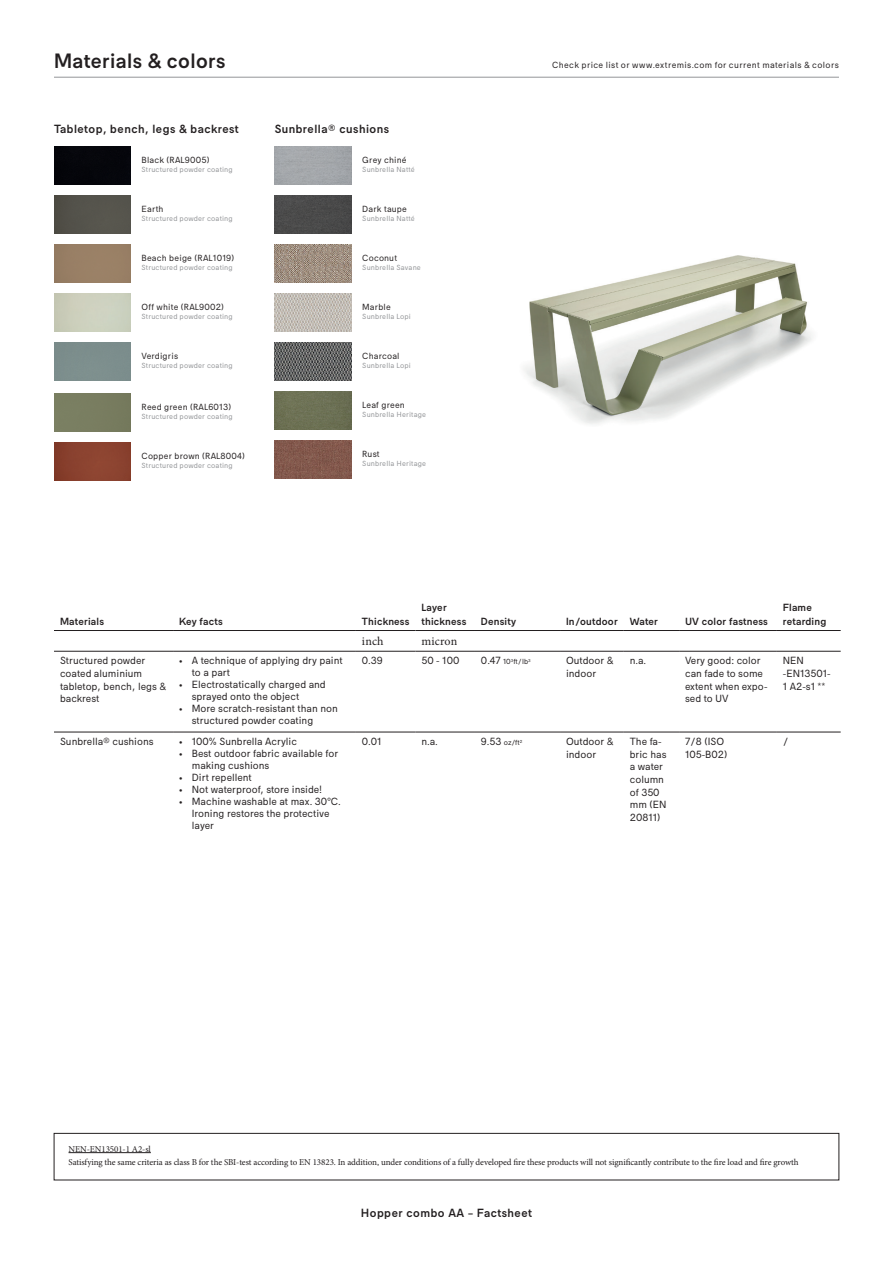
<style>
.page{position:relative;width:893px;height:1263px;background:#fff}
.page>*{position:absolute;margin:0;border:0;box-sizing:border-box;transform-origin:0 0}
.t1{font:500 21px "Extremis Compakt";letter-spacing:.02em;color:#231f20}
.t2{font:500 12px "Extremis Compakt";letter-spacing:.04em;color:#231f20}
.t3{font:12px "Minion Pro";letter-spacing:.01em;color:#231f20}
.t4{font:10.5px/12.6px "Extremis Compakt";color:#231f20}
.t5{font:500 10.5px/13.5px "Extremis Compakt";letter-spacing:.02em;color:#231f20}
.t6{font:9px/13.5px "Minion Pro";letter-spacing:-.01em;color:#231f20}
.t7{font:9px "Extremis Compakt";letter-spacing:.02em;color:#231f20}
.t8{font:9px "Extremis Compakt";letter-spacing:.045em;color:#231f20}
.t9{font:7.5px "Extremis Compakt";letter-spacing:.02em;color:#939598}
.t10{font:7.5px "Extremis Compakt";color:#231f20}
.s1{font-size:10.5px}
</style>
<div class="page">
<hr style="left:54px;top:77px;width:785px;height:1px;background:#939598">
<hr style="left:69px;top:1152px;width:82px;height:1px;background:#231f20">
<img style="left:524px;top:255px;width:288px;height:169px">
<div style="left:54px;top:1133px;width:785px;height:47px;border:1px solid #231f20"></div>
<hr style="left:54px;top:630px;width:119px;height:1px;background:#231f20">
<hr style="left:173px;top:630px;width:183px;height:1px;background:#231f20">
<hr style="left:356px;top:630px;width:59px;height:1px;background:#231f20">
<hr style="left:415px;top:630px;width:60px;height:1px;background:#231f20">
<hr style="left:475px;top:630px;width:85px;height:1px;background:#231f20">
<hr style="left:560px;top:630px;width:64px;height:1px;background:#231f20">
<hr style="left:624px;top:630px;width:55px;height:1px;background:#231f20">
<hr style="left:679px;top:630px;width:98px;height:1px;background:#231f20">
<hr style="left:777px;top:630px;width:64px;height:1px;background:#231f20">
<hr style="left:54px;top:651px;width:119px;height:1px;background:#231f20">
<hr style="left:173px;top:651px;width:183px;height:1px;background:#231f20">
<hr style="left:356px;top:651px;width:59px;height:1px;background:#231f20">
<hr style="left:415px;top:651px;width:60px;height:1px;background:#231f20">
<hr style="left:560px;top:651px;width:64px;height:1px;background:#231f20">
<hr style="left:624px;top:651px;width:55px;height:1px;background:#231f20">
<hr style="left:679px;top:651px;width:98px;height:1px;background:#231f20">
<hr style="left:777px;top:651px;width:64px;height:1px;background:#231f20">
<hr style="left:475px;top:651px;width:85px;height:1px;background:#231f20">
<hr style="left:54px;top:732px;width:119px;height:1px;background:#231f20">
<hr style="left:173px;top:732px;width:183px;height:1px;background:#231f20">
<hr style="left:356px;top:732px;width:59px;height:1px;background:#231f20">
<hr style="left:415px;top:732px;width:60px;height:1px;background:#231f20">
<hr style="left:475px;top:732px;width:85px;height:1px;background:#231f20">
<hr style="left:560px;top:732px;width:64px;height:1px;background:#231f20">
<hr style="left:624px;top:732px;width:55px;height:1px;background:#231f20">
<hr style="left:679px;top:732px;width:98px;height:1px;background:#231f20">
<hr style="left:777px;top:732px;width:64px;height:1px;background:#231f20">
<img style="left:275px;top:244px;width:76px;height:38px">
<div style="left:275px;top:195px;width:76px;height:38px;background:#4a4a4a"></div>
<div style="left:54px;top:244px;width:77px;height:38px;background:#998066"></div>
<div style="left:54px;top:195px;width:77px;height:38px;background:#55534c"></div>
<div style="left:54px;top:146px;width:77px;height:38px;background:#05060b"></div>
<div style="left:54px;top:393px;width:77px;height:38px;background:#797d60"></div>
<img style="left:54px;top:442px;width:77px;height:38px">
<img style="left:275px;top:342px;width:76px;height:38px">
<div style="left:275px;top:391px;width:76px;height:38px;background:#6c7054"></div>
<img style="left:275px;top:293px;width:76px;height:38px">
<img style="left:275px;top:440px;width:76px;height:38px">
<h1 class="t1" style="left:54px;top:49px;width:173px">Materials &amp; colors</h1>
<p class="t2" style="left:54px;top:122px;width:186px">Tabletop, bench, legs &amp; backrest</p>
<p class="t2" style="left:275px;top:122px;width:116px">Sunbrella® cushions</p>
<p class="t9" style="left:362px;top:165px;width:54px">Sunbrella Natté</p>
<p class="t7" style="left:142px;top:155px;width:69px">Black (RAL9005)</p>
<p class="t7" style="left:362px;top:155px;width:46px">Grey chiné</p>
<p class="t9" style="left:142px;top:165px;width:93px">Structured powder coating</p>
<p class="t7" style="left:142px;top:204px;width:23px">Earth</p>
<p class="t7" style="left:362px;top:204px;width:46px">Dark taupe</p>
<p class="t9" style="left:142px;top:214px;width:93px">Structured powder coating</p>
<p class="t9" style="left:362px;top:214px;width:54px">Sunbrella Natté</p>
<p class="t7" style="left:142px;top:253px;width:94px">Beach beige (RAL1019)</p>
<p class="t7" style="left:362px;top:253px;width:36px">Coconut</p>
<p class="t9" style="left:142px;top:263px;width:93px">Structured powder coating</p>
<p class="t9" style="left:362px;top:263px;width:60px">Sunbrella Savane</p>
<p class="t7" style="left:142px;top:302px;width:84px">Off white (RAL9002)</p>
<p class="t7" style="left:362px;top:302px;width:30px">Marble</p>
<p class="t9" style="left:142px;top:312px;width:93px">Structured powder coating</p>
<p class="t9" style="left:362px;top:312px;width:50px">Sunbrella Lopi</p>
<p class="t7" style="left:142px;top:351px;width:38px">Verdigris</p>
<p class="t7" style="left:362px;top:351px;width:39px">Charcoal</p>
<p class="t9" style="left:142px;top:361px;width:93px">Structured powder coating</p>
<p class="t9" style="left:362px;top:361px;width:50px">Sunbrella Lopi</p>
<p class="t7" style="left:142px;top:402px;width:91px">Reed green (RAL6013)</p>
<p class="t9" style="left:142px;top:412px;width:93px">Structured powder coating</p>
<p class="t7" style="left:362px;top:400px;width:44px">Leaf green</p>
<p class="t9" style="left:362px;top:410px;width:65px">Sunbrella Heritage</p>
<p class="t7" style="left:142px;top:451px;width:105px">Copper brown (RAL8004)</p>
<p class="t9" style="left:142px;top:461px;width:93px">Structured powder coating</p>
<p class="t7" style="left:362px;top:449px;width:19px">Rust</p>
<p class="t9" style="left:362px;top:459px;width:65px">Sunbrella Heritage</p>
<p class="t8" style="left:552px;top:60px;width:288px">Check price list or www.extremis.com for current materials &amp; colors</p>
<p class="t5" style="left:60px;top:614px;width:46px">Materials</p>
<p class="t5" style="left:179px;top:614px;width:45px">Key facts</p>
<p class="t5" style="left:362px;top:614px;width:49px">Thickness</p>
<p class="t5" style="left:421px;top:600px;width:46px">Layer thickness</p>
<p class="t3" style="left:362px;top:633px;width:23px">inch</p>
<p class="t3" style="left:421px;top:633px;width:37px">micron</p>
<p class="t5" style="left:481px;top:614px;width:37px">Density</p>
<p class="t5" style="left:566px;top:614px;width:94px">In/outdoor Water</p>
<p class="t5" style="left:685px;top:614px;width:84px">UV color fastness</p>
<p class="t5" style="left:783px;top:600px;width:45px">Flame retarding</p>
<p class="t4" style="left:60px;top:655px;width:108px">Structured powder coated aluminium tabletop, bench, legs &amp; backrest</p>
<p class="t4" style="left:192px;top:655px;width:152px;line-height:12px;text-indent:-13px">• A technique of applying dry paint to a part</p>
<p class="t4" style="left:192px;top:679px;width:135px;line-height:12px;text-indent:-13px">• Electrostatically charged and sprayed onto the object</p>
<p class="t4" style="left:192px;top:703px;width:147px;line-height:12px;text-indent:-13px">• More scratch-resistant than non structured powder coating</p>
<p class="t4" style="left:60px;top:735px;width:95px">Sunbrella® cushions</p>
<p class="t4" style="left:179px;top:735px;width:119px">• 100% Sunbrella Acrylic</p>
<p class="t4" style="left:192px;top:748px;width:148px;line-height:12px;text-indent:-13px">• Best outdoor fabric available for making cushions</p>
<p class="t4" style="left:179px;top:771px;width:74px">• Dirt repellent</p>
<p class="t4" style="left:179px;top:783px;width:145px">• Not waterproof, store inside!</p>
<p class="t4" style="left:192px;top:796px;width:150px;line-height:12px;text-indent:-13px">• Machine washable at max. 30°C.<br>Ironing restores the protective layer</p>
<p class="t4" style="left:362px;top:655px;width:22px">0.39</p>
<p class="t4" style="left:421px;top:655px;width:39px">50 - 100</p>
<p class="t10" style="left:481px;top:657px;width:51px"><span class="s1">0.47</span> 10<sup>3</sup>ft/lb<sup>3</sup></p>
<p class="t4" style="left:566px;top:655px;width:49px">Outdoor &amp; indoor</p>
<p class="t4" style="left:630px;top:655px;width:18px">n.a.</p>
<p class="t4" style="left:685px;top:655px;width:84px">Very good: color can fade to some extent when expo&shy;sed to UV</p>
<p class="t4" style="left:783px;top:655px;width:49px">NEN -EN13501-<br>1 A2-s1 **</p>
<p class="t4" style="left:362px;top:735px;width:21px">0.01</p>
<p class="t4" style="left:421px;top:735px;width:18px">n.a.</p>
<p class="t10" style="left:481px;top:738px;width:43px"><span class="s1">9.53</span> oz/ft<sup>2</sup></p>
<p class="t4" style="left:566px;top:735px;width:49px">Outdoor &amp; indoor</p>
<p class="t4" style="left:630px;top:735px;width:38px">The fa&shy;bric has a water column of 350 mm (EN<br>20811)</p>
<p class="t4" style="left:685px;top:735px;width:44px">7/8 (ISO<br>105-B02)</p>
<p class="t4" style="left:783px;top:735px;width:7px">/</p>
<p class="t6" style="left:69px;top:1142px;width:732px">NEN-EN13501-1 A2-sl<br>Satisfying the same criteria as class B for the SBI-test according to EN 13823. In addition, under conditions of a fully developed fire these products will not significantly contribute to the fire load and fire growth</p>
<p class="t2" style="left:361px;top:1206px;width:173px">Hopper combo AA – Factsheet</p>
</div>
